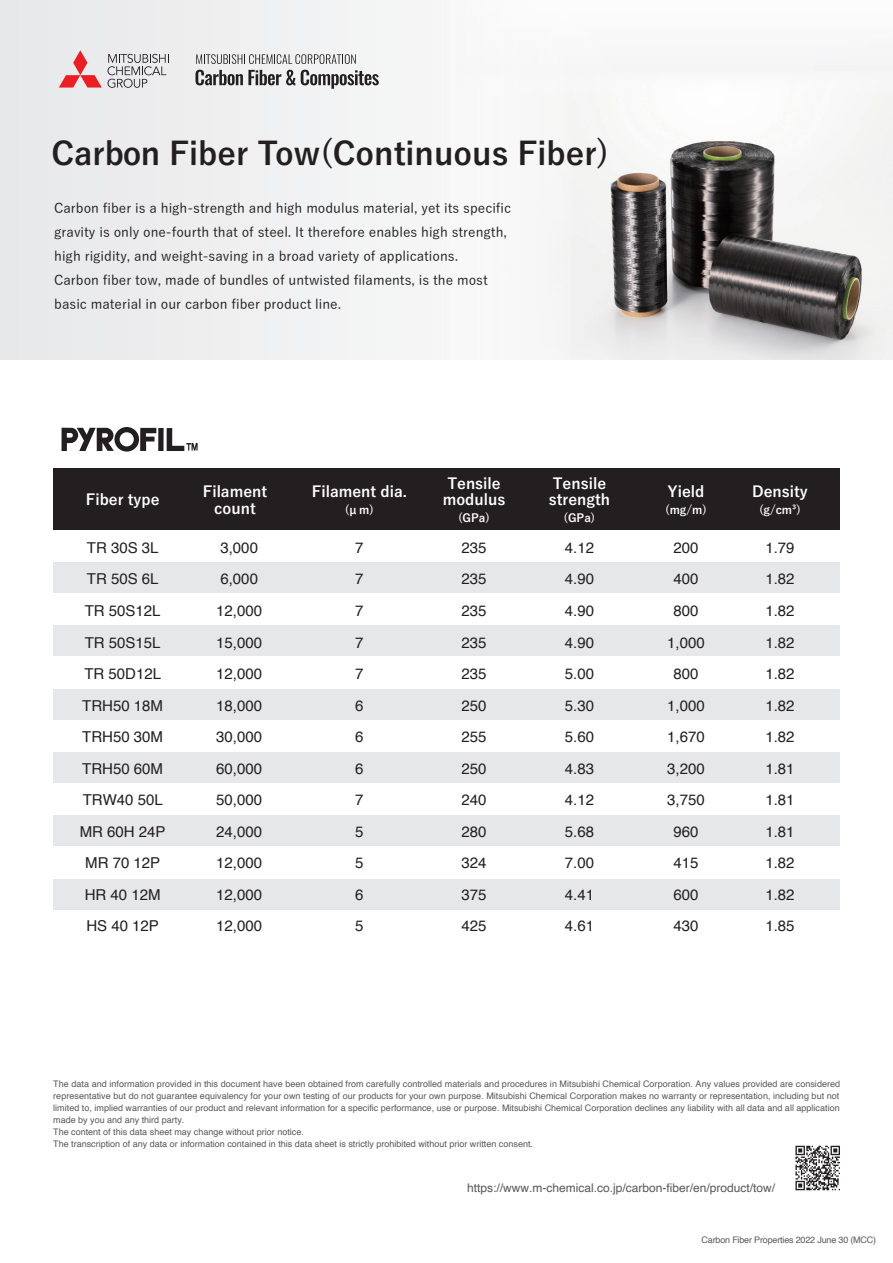
<style>
.page{position:relative;width:893px;height:1263px;background:#fff}
.page>*{position:absolute;margin:0;border:0;box-sizing:border-box;transform-origin:0 0}
.t1{font:700 31.5px "Yu Go";color:#231f20}
.t2{font:15px/31.5px "Helvetica";color:#231f20;text-align:justify}
.t3{font:700 15px/16.5px "Yu Go";color:#fff;text-align:center}
.t4{font:500 13.5px/24px "Yu Go";color:#231f20}
.t5{font:12px "Helvetica";color:#57585a}
.t6{font:700 11.25px "Yu Go";color:#fff}
.t7{font:9px/12px "Helvetica";color:#57585a}
.t8{font:9px "Helvetica";letter-spacing:-.02em;color:#57585a}
</style>
<div class="page">
<div style="left:53px;top:468px;width:787px;height:62px;background:#231f20"></div>
<div style="left:53px;top:562px;width:787px;height:31px;background:#e6e7e9"></div>
<div style="left:53px;top:626px;width:787px;height:30px;background:#e6e7e9"></div>
<div style="left:53px;top:689px;width:787px;height:30px;background:#e6e7e9"></div>
<div style="left:53px;top:752px;width:787px;height:31px;background:#e6e7e9"></div>
<div style="left:53px;top:815px;width:787px;height:31px;background:#e6e7e9"></div>
<div style="left:53px;top:879px;width:787px;height:30px;background:#e6e7e9"></div>
<img style="left:588px;top:99px;width:305px;height:260px">
<div style="left:457px;top:0;width:436px;height:99px;background:#f9f9f9"></div>
<div style="left:0;top:0;width:588px;height:359px;background:#f1f1f2"></div>
<div style="left:158px;top:428px;width:6px;height:23px;background:#231f20"></div>
<svg style="left:167px;top:428px;width:31px;height:23px"></svg>
<svg style="left:62px;top:427px;width:94px;height:25px"></svg>
<svg style="left:795px;top:1146px;width:45px;height:44px"></svg>
<svg style="left:195px;top:70px;width:100px;height:15px"></svg>
<svg style="left:301px;top:70px;width:78px;height:19px"></svg>
<svg style="left:196px;top:54px;width:160px;height:10px"></svg>
<svg style="left:59px;top:50px;width:43px;height:38px"></svg>
<svg style="left:108px;top:54px;width:61px;height:34px"></svg>
<h1 class="t1" style="left:51px;top:136px;width:559px">Carbon Fiber Tow (Continuous Fiber)</h1>
<p class="t4" style="left:54px;top:194px;width:458px">Carbon fiber is a high-strength and high modulus material, yet its specific gravity is only one-fourth that of steel. It therefore enables high strength, high rigidity, and weight-saving in a broad variety of applications.<br>Carbon fiber tow, made of bundles of untwisted filaments, is the most basic material in our carbon fiber product line.</p>
<h2 class="t3" style="left:86px;top:491px;width:75px">Fiber type</h2>
<h2 class="t3" style="left:203px;top:484px;width:66px">Filament count</h2>
<h2 class="t3" style="left:312px;top:484px;width:97px">Filament dia.</h2>
<p class="t6" style="left:345px;top:503px;width:30px">(µ m)</p>
<h2 class="t3" style="left:443px;top:475px;width:64px">Tensile modulus</h2>
<p class="t6" style="left:458px;top:511px;width:33px">(GPa)</p>
<h2 class="t3" style="left:549px;top:475px;width:63px;text-align:left">Tensile strength</h2>
<p class="t6" style="left:563px;top:511px;width:33px">(GPa)</p>
<h2 class="t3" style="left:667px;top:484px;width:38px">Yield</h2>
<p class="t6" style="left:665px;top:503px;width:43px">(mg/m)</p>
<h2 class="t3" style="left:752px;top:484px;width:57px">Density</h2>
<p class="t6" style="left:759px;top:503px;width:43px">(g/cm³)</p>
<h2 class="t2" style="left:80px;top:532px;width:87px;text-align:center">TR 30S 3L<br>TR 50S 6L<br>TR 50S12L<br>TR 50S15L<br>TR 50D12L<br>TRH50 18M<br>TRH50 30M<br>TRH50 60M<br>TRW40 50L<br>MR 60H 24P<br>MR 70 12P<br>HR 40 12M<br>HS 40 12P</h2>
<h2 class="t2" style="left:216px;top:532px;width:47px;text-align:left">3,000<br>6,000<br>12,000<br>15,000<br>12,000<br>18,000<br>30,000<br>60,000<br>50,000<br>24,000<br>12,000<br>12,000<br>12,000</h2>
<h2 class="t2" style="left:355px;top:532px;width:10px">7<br>7<br>7<br>7<br>7<br>6<br>6<br>6<br>7<br>5<br>5<br>6<br>5</h2>
<h2 class="t2" style="left:461px;top:532px;width:27px">235<br>235<br>235<br>235<br>235<br>250<br>255<br>250<br>240<br>280<br>324<br>375<br>425</h2>
<h2 class="t2" style="left:565px;top:532px;width:31px">4.12<br>4.90<br>4.90<br>4.90<br>5.00<br>5.30<br>5.60<br>4.83<br>4.12<br>5.68<br>7.00<br>4.41<br>4.61</h2>
<h2 class="t2" style="left:667px;top:532px;width:39px;text-align:center">200<br>400<br>800<br>1,000<br>800<br>1,000<br>1,670<br>3,200<br>3,750<br>960<br>415<br>600<br>430</h2>
<h2 class="t2" style="left:765px;top:532px;width:31px">1.79<br>1.82<br>1.82<br>1.82<br>1.82<br>1.82<br>1.82<br>1.81<br>1.81<br>1.81<br>1.82<br>1.82<br>1.85</h2>
<p class="t7" style="left:53px;top:1078px;width:788px">The data and information provided in this document have been obtained from carefully controlled materials and procedures in Mitsubishi Chemical Corporation. Any values provided are considered representative but do not guarantee equivalency for your own testing of our products for your own purpose. Mitsubishi Chemical Corporation makes no warranty or representation, including but not limited to, implied warranties of our product and relevant information for a specific performance, use or purpose. Mitsubishi Chemical Corporation declines any liability with all data and all application made by you and any third party.<br>The content of this data sheet may change without prior notice.<br>The transcription of any data or information contained in this data sheet is strictly prohibited without prior written consent.</p>
<h3 class="t5" style="left:467px;top:1178px;width:310px">https://www.m-chemical.co.jp/carbon-fiber/en/product/tow/</h3>
<p class="t8" style="left:702px;top:1233px;width:176px">Carbon Fiber Properties 2022 June 30 (MCC)</p>
</div>
